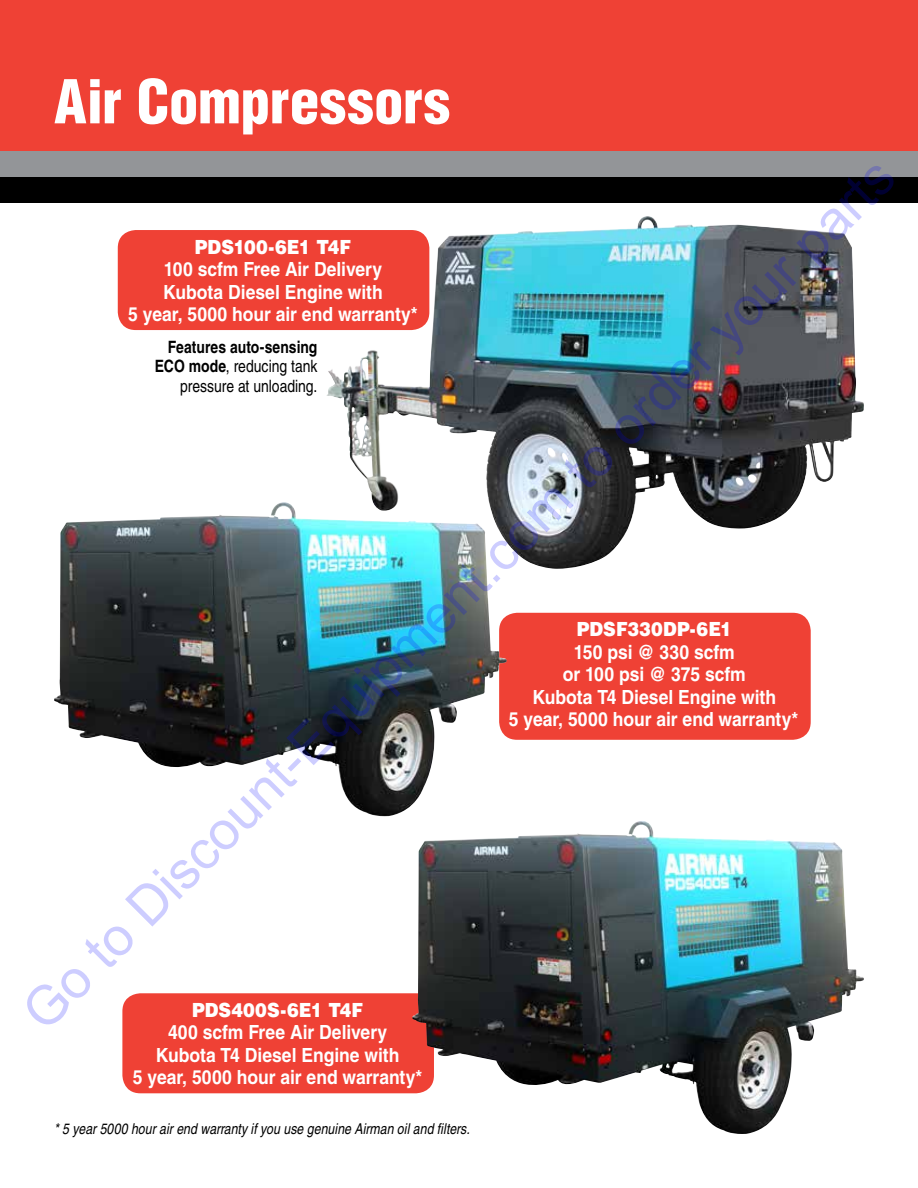
<style>
.page{position:relative;width:918px;height:1188px;background:#fff}
.page>*{position:absolute;margin:0;border:0;box-sizing:border-box;transform-origin:0 0}
.t1{font:900 condensed 58.95px "Helvetica";color:#fff}
.t2{font:54px "Arial";color:rgb(0 0 255/.2)}
.t3{font:700 19.5px/22.4px "Helvetica";letter-spacing:-.005em;color:#fff;text-align:center;scale:.9 1}
.t4{font:900 19.5px "Helvetica";letter-spacing:.005em;color:#fff;scale:.9 1}
.t5{font:condensed 16.95px/19.6px "Helvetica";color:#000;text-align:right}
.t6{font:italic condensed 15px "Helvetica";letter-spacing:.005em;color:#000}
.s1{font-weight:700}
</style>
<div class="page">
<div style="left:122px;top:993px;width:312px;height:100px;background:#ef4135;border-radius:18px"></div>
<svg style="left:293px;top:202px;width:625px;height:615px"></svg>
<div style="left:0;top:0;width:918px;height:202px;background:#000"></div>
<div style="left:0;top:0;width:918px;height:176px;background:#939598"></div>
<div style="left:0;top:0;width:918px;height:150px;background:#ef4135"></div>
<div style="left:499px;top:613px;width:312px;height:127px;background:#ef4135;border-radius:18px"></div>
<div style="left:118px;top:230px;width:311px;height:100px;background:#ef4135;border-radius:18px"></div>
<img style="left:412px;top:821px;width:452px;height:313px">
<img style="left:54px;top:502px;width:454px;height:314px">
<img style="left:326px;top:216px;width:322px;height:296px">
<h1 class="t1" style="left:54px;top:65px;width:398px">Air Compressors</h1>
<h2 class="t2" style="left:6px;top:994px;width:1208px;rotate:-45deg">Go to Discount-Equipment.com to order your parts</h2>
<p class="t4" style="left:195px;top:234px;width:175px">PDS100-6E1 T4F</p>
<p class="t3" style="left:128px;top:258px;width:323px">100 scfm Free Air Delivery<br>Kubota Diesel Engine with<br>5 year, 5000 hour air end warranty*</p>
<p class="t5" style="left:155px;top:337px;width:164px"><span class="s1">Features auto-sensing<br>ECO mode</span>, reducing tank pressure at unloading.</p>
<p class="t4" style="left:577px;top:617px;width:174px">PDSF330DP-6E1</p>
<p class="t3" style="left:509px;top:641px;width:323px">150 psi @ 330 scfm<br>or 100 psi @ 375 scfm<br>Kubota T4 Diesel Engine with<br>5 year, 5000 hour air end warranty*</p>
<p class="t4" style="left:192px;top:997px;width:192px">PDS400S-6E1 T4F</p>
<p class="t3" style="left:133px;top:1021px;width:323px">400 scfm Free Air Delivery<br>Kubota T4 Diesel Engine with<br>5 year, 5000 hour air end warranty*</p>
<p class="t6" style="left:54px;top:1120px;width:417px">* 5 year 5000 hour air end warranty if you use genuine Airman oil and filters.</p>
</div>
